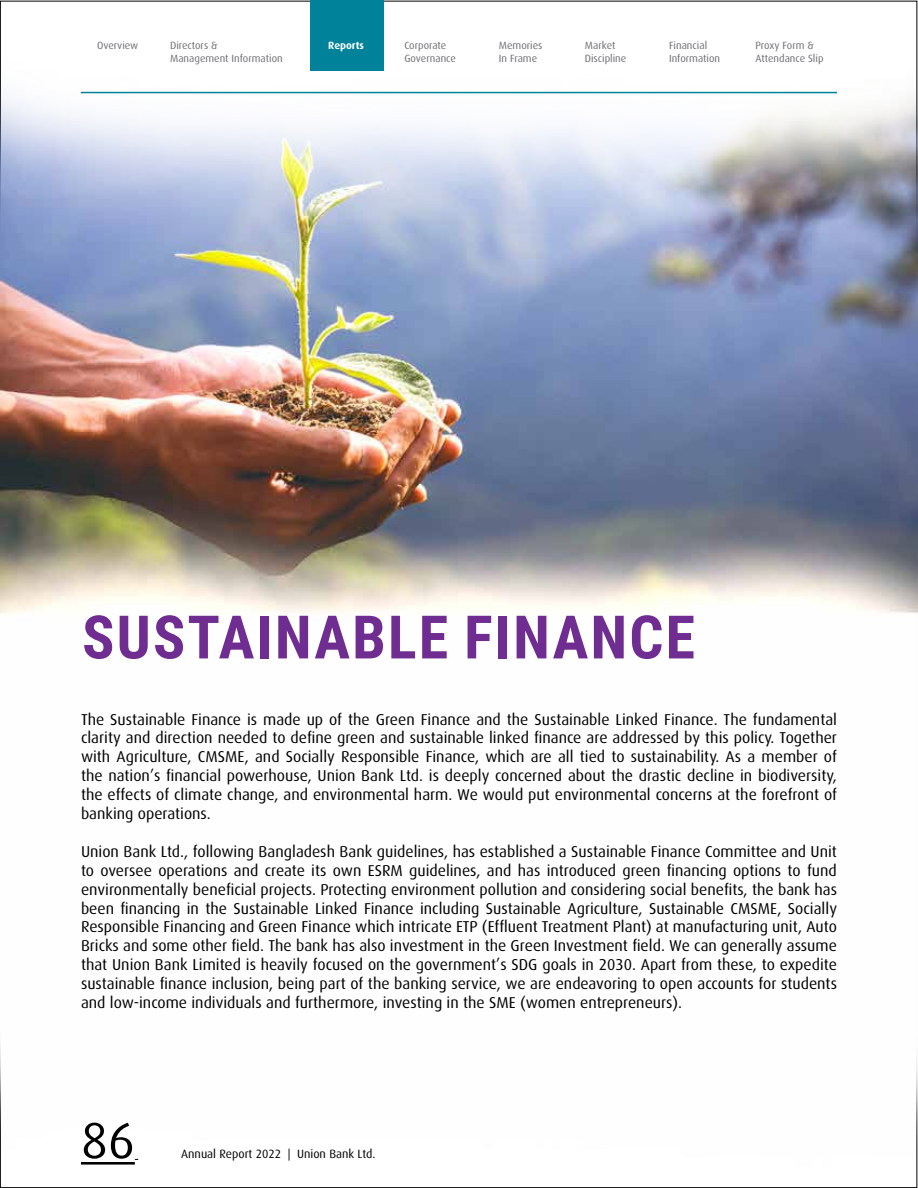
<style>
.page{position:relative;width:918px;height:1188px;background:#fff}
.page>*{position:absolute;margin:0;border:0;box-sizing:border-box;transform-origin:0 0}
.t1{font:700 60px "Roboto Condensed";letter-spacing:.035em;color:#6f2c91}
.t2{font:51px "Dax Pro";color:#000}
.t3{font:15.75px/18.9px "Dax Pro";color:#000;text-align:justify}
.t4{font:12px "Dax Pro";color:#000}
.t5{font:10.5px/12.6px "Dax Pro";color:#6d6e71}
.t6{font:700 10.5px "Dax Pro";color:#fff}
</style>
<div class="page">
<img style="left:0;top:0;width:918px;height:1188px">
<p class="t5" style="left:97px;top:39px;width:43px">Overview</p>
<p class="t5" style="left:170px;top:39px;width:114px">Directors &amp;<br>Management Information</p>
<p class="t6" style="left:328px;top:39px;width:37px">Reports</p>
<p class="t5" style="left:404px;top:39px;width:53px">Corporate<br>Governance</p>
<p class="t5" style="left:499px;top:39px;width:45px">Memories<br>In Frame</p>
<p class="t5" style="left:585px;top:39px;width:43px">Market<br>Discipline</p>
<p class="t5" style="left:669px;top:39px;width:53px">Financial<br>Information</p>
<p class="t5" style="left:755px;top:39px;width:70px">Proxy Form &amp;<br>Attendance Slip</p>
<h1 class="t1" style="left:82px;top:595px;width:614px">SUSTAINABLE FINANCE</h1>
<p class="t3" style="left:81px;top:709px;width:758px">The Sustainable Finance is made up of the Green Finance and the Sustainable Linked Finance. The fundamental clarity and direction needed to define green and sustainable linked finance are addressed by this policy. Together with Agriculture, CMSME, and Socially Responsible Finance, which are all tied to sustainability. As a member of the nation’s financial powerhouse, Union Bank Ltd. is deeply concerned about the drastic decline in biodiversity, the effects of climate change, and environmental harm. We would put environmental concerns at the forefront of banking operations.</p>
<p class="t3" style="left:81px;top:841px;width:758px">Union Bank Ltd., following Bangladesh Bank guidelines, has established a Sustainable Finance Committee and Unit to oversee operations and create its own ESRM guidelines, and has introduced green financing options to fund environmentally beneficial projects. Protecting environment pollution and considering social benefits, the bank has been financing in the Sustainable Linked Finance including Sustainable Agriculture, Sustainable CMSME, Socially Responsible Financing and Green Finance which intricate ETP (Effluent Treatment Plant) at manufacturing unit, Auto Bricks and some other field. The bank has also investment in the Green Investment field. We can generally assume that Union Bank Limited is heavily focused on the government’s SDG goals in 2030. Apart from these, to expedite sustainable finance inclusion, being part of the banking service, we are endeavoring to open accounts for students and low-income individuals and furthermore, investing in the SME (women entrepreneurs).</p>
<h2 class="t2" style="left:81px;top:1107px;width:55px">86</h2>
<p class="t4" style="left:181px;top:1146px;width:196px">Annual Report 2022 | Union Bank Ltd.</p>
</div>
